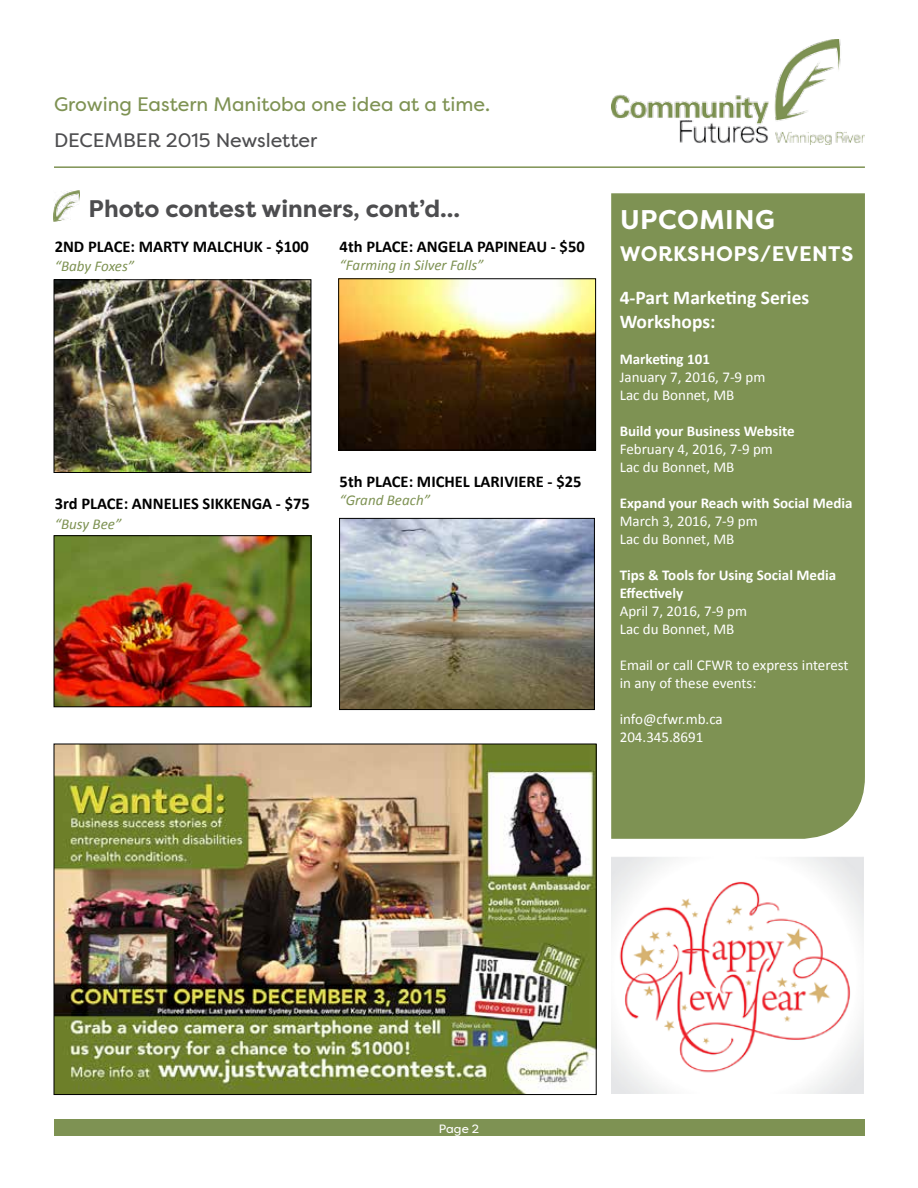
<style>
.page{position:relative;width:918px;height:1188px;background:#fff}
.page>*{position:absolute;margin:0;border:0;box-sizing:border-box;transform-origin:0 0}
.t1{font:700 27px "Filson Pro";letter-spacing:.02em;color:#fff}
.t2{font:700 24px "Filson Pro";color:#4d4d4f}
.t3{font:700 21px "Filson Pro";letter-spacing:.02em;color:#fff}
.t4{font:19.5px "Filson Pro";color:#7e9253}
.t5{font:700 19.5px/23.4px "Calibri";color:#fff}
.t6{font:19.5px "Filson Pro";color:#4d4d4f}
.t7{font:700 16.5px "Calibri";color:#000}
.t8{font:15px/18px "Calibri";color:#fff}
.t9{font:700 15px/18px "Calibri";color:#fff}
.t10{font:italic 15px "Calibri";color:#7e9253}
.t11{font:12px "Filson Pro";color:#fff}
</style>
<div class="page">
<hr style="left:54px;top:166px;width:811px;height:2px;background:#7e9253">
<img style="left:611px;top:39px;width:254px;height:106px">
<div style="left:55px;top:1120px;width:810px;height:16px;background:#7e9253"></div>
<div style="left:611px;top:193px;width:254px;height:646px;background:#7e9253"></div>
<img style="left:54px;top:190px;width:25px;height:32px">
<img style="left:56px;top:282px;width:253px;height:189px">
<div style="left:54px;top:280px;width:257px;height:193px;border:1px solid #000"></div>
<img style="left:56px;top:537px;width:253px;height:168px">
<div style="left:54px;top:535px;width:257px;height:172px;border:1px solid #000"></div>
<img style="left:340px;top:281px;width:254px;height:167px">
<div style="left:338px;top:279px;width:258px;height:171px;border:1px solid #000"></div>
<img style="left:341px;top:520px;width:252px;height:188px">
<div style="left:339px;top:518px;width:256px;height:192px;border:1px solid #000"></div>
<img style="left:56px;top:746px;width:538px;height:347px">
<img style="left:611px;top:857px;width:253px;height:237px">
<h3 class="t4" style="left:54px;top:91px;width:438px">Growing Eastern Manitoba one idea at a time.</h3>
<h3 class="t6" style="left:54px;top:127px;width:265px">DECEMBER 2015 Newsletter</h3>
<h2 class="t2" style="left:89px;top:193px;width:373px">Photo contest winners, cont’d...</h2>
<p class="t7" style="left:55px;top:234px;width:256px">2ND PLACE: MARTY MALCHUK - $100</p>
<p class="t10" style="left:55px;top:256px;width:81px">“Baby Foxes”</p>
<p class="t7" style="left:340px;top:234px;width:247px">4th PLACE: ANGELA PAPINEAU - $50</p>
<p class="t10" style="left:340px;top:254px;width:145px">“Farming in Silver Falls”</p>
<p class="t7" style="left:55px;top:492px;width:257px">3rd PLACE: ANNELIES SIKKENGA - $75</p>
<p class="t10" style="left:55px;top:513px;width:68px">“Busy Bee”</p>
<p class="t7" style="left:340px;top:470px;width:243px">5th PLACE: MICHEL LARIVIERE - $25</p>
<p class="t10" style="left:340px;top:490px;width:92px">“Grand Beach”</p>
<h1 class="t1" style="left:620px;top:202px;width:156px">UPCOMING</h1>
<h3 class="t3" style="left:620px;top:241px;width:235px">WORKSHOPS/EVENTS</h3>
<h3 class="t5" style="left:620px;top:286px;width:191px">4-Part Marketing Series<br>Workshops:</h3>
<p class="t9" style="left:620px;top:349px;width:92px">Marketing 101</p>
<p class="t8" style="left:620px;top:367px;width:147px">January 7, 2016, 7-9 pm<br>Lac du Bonnet, MB</p>
<p class="t9" style="left:620px;top:421px;width:176px">Build your Business Website</p>
<p class="t8" style="left:620px;top:439px;width:155px">February 4, 2016, 7-9 pm<br>Lac du Bonnet, MB</p>
<p class="t9" style="left:620px;top:493px;width:234px">Expand your Reach with Social Media</p>
<p class="t8" style="left:620px;top:511px;width:139px">March 3, 2016, 7-9 pm<br>Lac du Bonnet, MB</p>
<p class="t9" style="left:620px;top:565px;width:218px">Tips &amp; Tools for Using Social Media<br>Effectively</p>
<p class="t8" style="left:620px;top:601px;width:129px">April 7, 2016, 7-9 pm<br>Lac du Bonnet, MB</p>
<p class="t8" style="left:620px;top:655px;width:230px">Email or call CFWR to express interest in any of these events:</p>
<p class="t8" style="left:620px;top:709px;width:105px">info@cfwr.mb.ca<br>204.345.8691</p>
<p class="t11" style="left:439px;top:1120px;width:42px">Page 2</p>
</div>
